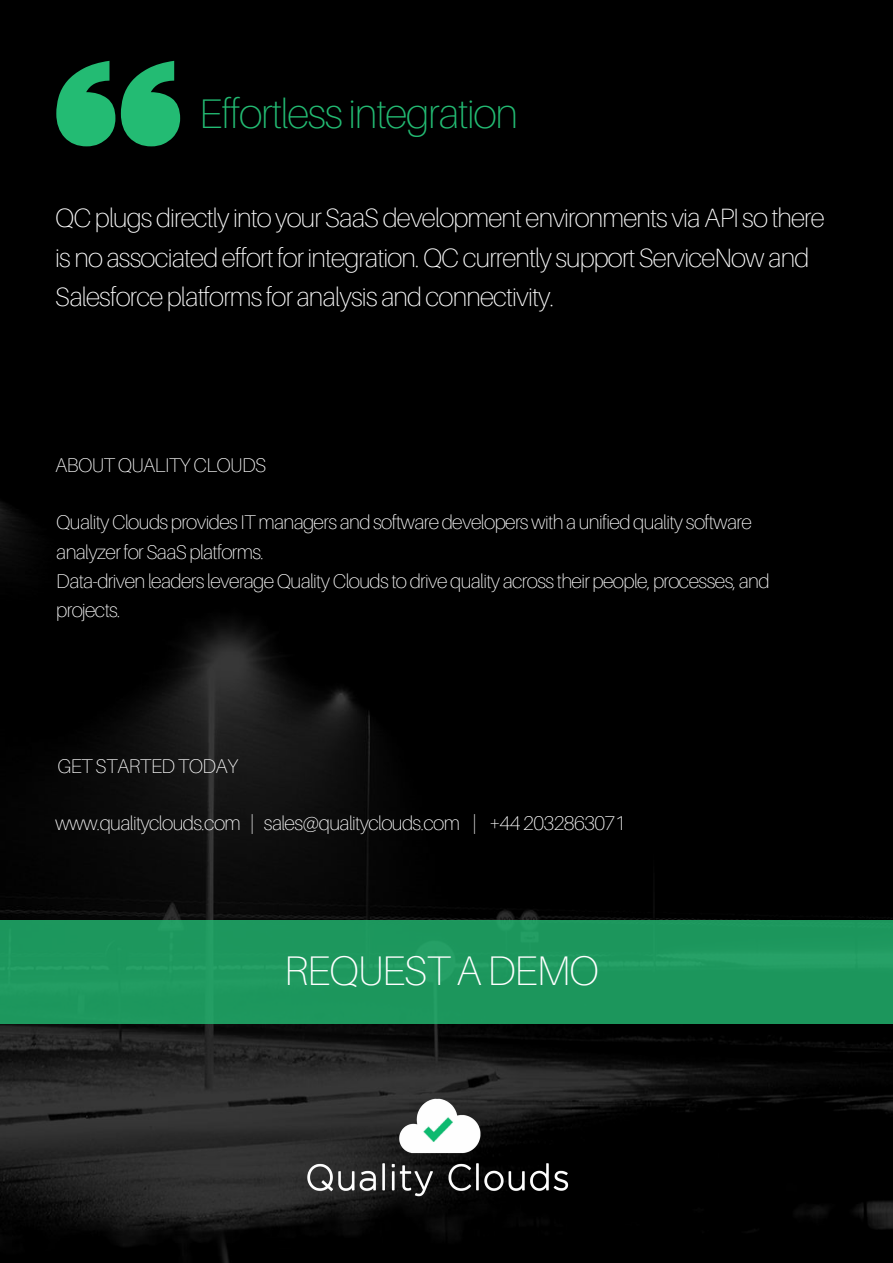
<style>
.page{position:relative;width:893px;height:1263px;background:#000}
.page>*{position:absolute;margin:0;border:0;box-sizing:border-box;transform-origin:0 0}
.t1{font:100 41.4px "Aileron";letter-spacing:-.03em;color:#23bb73}
.t2{font:100 41.4px "Aileron";letter-spacing:-.03em;color:#fff}
.t3{font:100 26.55px/39.5px "Aileron";letter-spacing:-.03em;color:#fff}
.t4{font:100 19.8px/29.2px "Aileron";letter-spacing:-.03em;color:#fff}
</style>
<div class="page">
<img style="left:0;top:146px;width:893px;height:1117px">
<svg style="left:56px;top:61px;width:124px;height:85px"></svg>
<img style="left:304px;top:1093px;width:267px;height:105px">
<div style="left:0;top:920px;width:893px;height:103px;background:#1d975d"></div>
<h1 class="t1" style="left:199px;top:88px;width:320px">Effortless integration</h1>
<h2 class="t3" style="left:55px;top:198px;width:771px">QC plugs directly into your SaaS development environments via API so there is no associated effort for integration. QC currently support ServiceNow and<br>Salesforce platforms for analysis and connectivity.</h2>
<p class="t4" style="left:55px;top:450px;width:213px">ABOUT QUALITY CLOUDS</p>
<p class="t4" style="left:56px;top:507px;width:715px">Quality Clouds provides IT managers and software developers with a unified quality software analyzer for SaaS platforms.<br>Data-driven leaders leverage Quality Clouds to drive quality across their people, processes, and projects.</p>
<p class="t4" style="left:57px;top:750px;width:182px">GET STARTED TODAY</p>
<p class="t4" style="left:55px;top:808px;width:572px">www.qualityclouds.com | sales@qualityclouds.com | +44 2032863071</p>
<h1 class="t2" style="left:284px;top:945px;width:316px">REQUEST A DEMO</h1>
</div>
